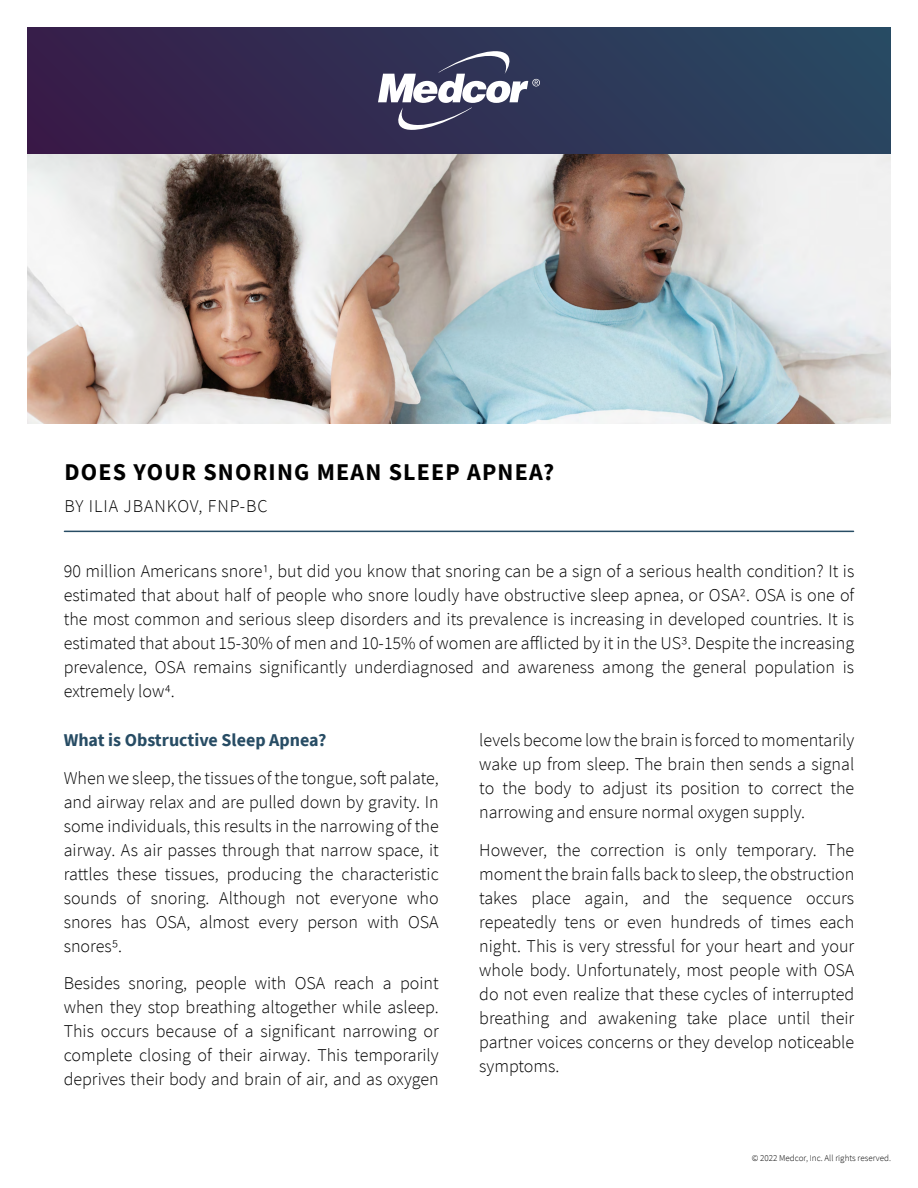
<style>
.page{position:relative;width:918px;height:1188px;background:#fff}
.page>*{position:absolute;margin:0;border:0;box-sizing:border-box;transform-origin:0 0}
.t1{font:700 24px "Source Sans Pro";letter-spacing:.05em;color:#000}
.t2{font:300 18px/24px "Source Sans Pro";color:#000;text-align:justify}
.t3{font:700 18px "Source Sans Pro";color:#274c64}
.t4{font:300 18px "Source Sans Pro";letter-spacing:.05em;color:#000}
.t5{font:300 9px "Source Sans Pro";color:#000}
</style>
<div class="page">
<div style="left:27px;top:27px;width:864px;height:127px;background:linear-gradient(to right,#381b48,#284862)"></div>
<svg style="left:378px;top:51px;width:162px;height:79px"></svg>
<img style="left:27px;top:154px;width:864px;height:269px">
<hr style="left:64px;top:531px;width:790px;height:1px;background:#274c64">
<h1 class="t1" style="left:64px;top:456px;width:491px">DOES YOUR SNORING MEAN SLEEP APNEA?</h1>
<p class="t4" style="left:64px;top:495px;width:205px">BY ILIA JBANKOV, FNP-BC</p>
<p class="t2" style="left:64px;top:559px;width:792px">90 million Americans snore1, but did you know that snoring can be a sign of a serious health condition? It is estimated that about half of people who snore loudly have obstructive sleep apnea, or OSA2. OSA is one of the most common and serious sleep disorders and its prevalence is increasing in developed countries. It is estimated that about 15-30% of men and 10-15% of women are afflicted by it in the US3. Despite the increasing prevalence, OSA remains significantly underdiagnosed and awareness among the general population is extremely low4.</p>
<p class="t3" style="left:64px;top:728px;width:264px">What is Obstructive Sleep Apnea?</p>
<p class="t2" style="left:64px;top:766px;width:377px">When we sleep, the tissues of the tongue, soft palate, and airway relax and are pulled down by gravity. In some individuals, this results in the narrowing of the airway. As air passes through that narrow space, it rattles these tissues, producing the characteristic sounds of snoring. Although not everyone who snores has OSA, almost every person with OSA snores5.</p>
<p class="t2" style="left:64px;top:971px;width:377px">Besides snoring, people with OSA reach a point when they stop breathing altogether while asleep.<br>This occurs because of a significant narrowing or complete closing of their airway. This temporarily deprives their body and brain of air, and as oxygen</p>
<p class="t2" style="left:479px;top:728px;width:377px">levels become low the brain is forced to momentarily wake up from sleep. The brain then sends a signal to the body to adjust its position to correct the narrowing and ensure normal oxygen supply.</p>
<p class="t2" style="left:479px;top:838px;width:377px">However, the correction is only temporary. The moment the brain falls back to sleep, the obstruction takes place again, and the sequence occurs repeatedly tens or even hundreds of times each night. This is very stressful for your heart and your whole body. Unfortunately, most people with OSA do not even realize that these cycles of interrupted breathing and awakening take place until their partner voices concerns or they develop noticeable symptoms.</p>
<p class="t5" style="left:752px;top:1152px;width:141px">© 2022 Medcor, Inc. All rights reserved.</p>
</div>
